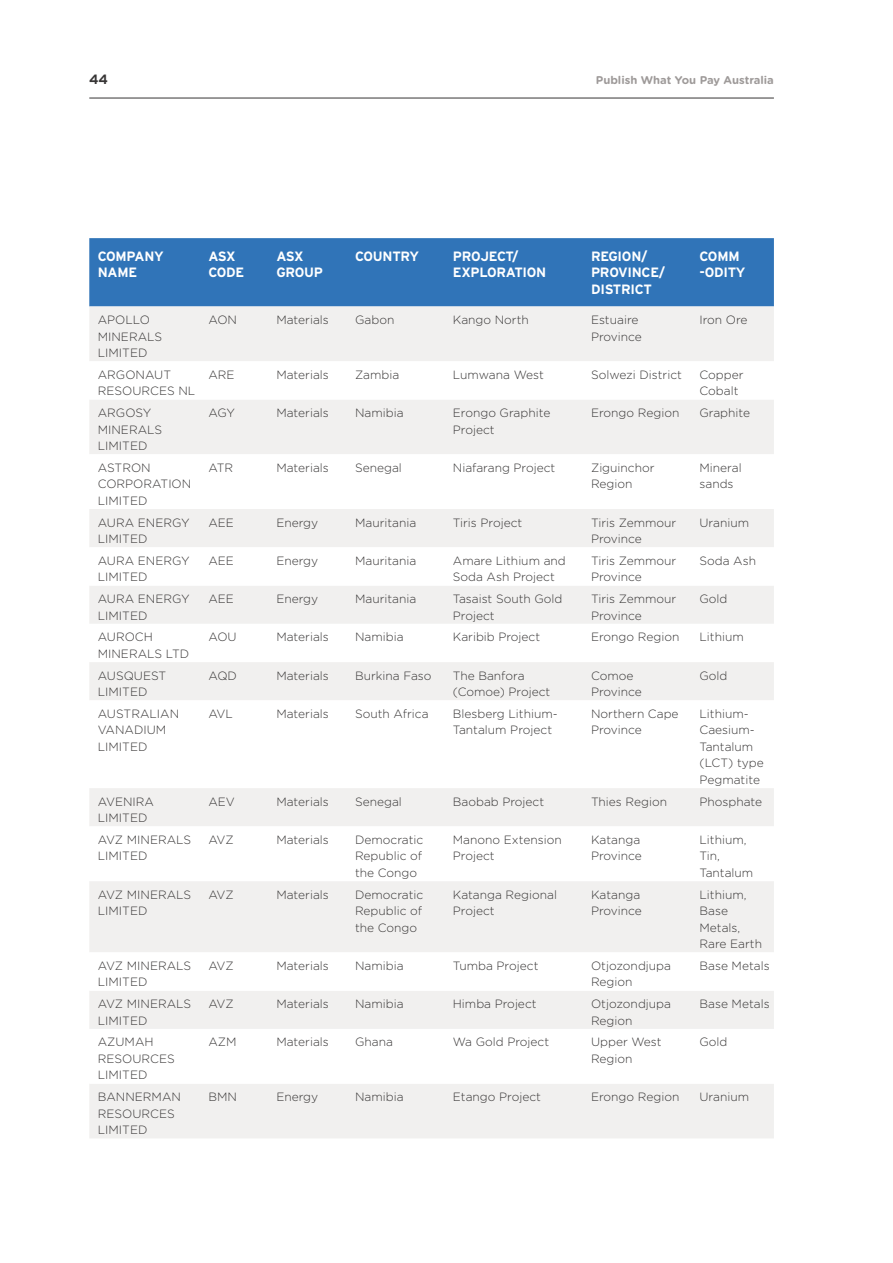
<style>
.page{position:relative;width:893px;height:1263px;background:#fff}
.page>*{position:absolute;margin:0;border:0;box-sizing:border-box;transform-origin:0 0}
.t1{font:700 13.5px/16.5px "Interstate";letter-spacing:-.02em;color:#fff}
.t2{font:700 13.5px "Interstate";color:#373535}
.t3{font:300 12px/16.5px "Gotham Rounded";color:#373535}
.t4{font:700 11.25px "Gotham Rounded";color:#9e9a99}
</style>
<div class="page">
<div style="left:89px;top:238px;width:685px;height:68px;background:#3074b8"></div>
<div style="left:89px;top:306px;width:685px;height:832px;background:#f1f0ef"></div>
<svg style="left:89px;top:361px;width:685px;height:723px"></svg>
<hr style="left:89px;top:98px;width:685px;height:1px;background:#373535">
<p class="t2" style="left:89px;top:71px;width:20px">44</p>
<p class="t4" style="left:596px;top:71px;width:180px">Publish What You Pay Australia</p>
<p class="t1" style="left:98px;top:248px;width:68px">COMPANY<br>NAME</p>
<p class="t1" style="left:208px;top:248px;width:37px">ASX<br>CODE</p>
<p class="t1" style="left:276px;top:248px;width:48px">ASX<br>GROUP</p>
<p class="t1" style="left:355px;top:248px;width:66px">COUNTRY</p>
<p class="t1" style="left:453px;top:248px;width:95px">PROJECT/<br>EXPLORATION</p>
<p class="t1" style="left:591px;top:248px;width:76px">REGION/<br>PROVINCE/<br>DISTRICT</p>
<p class="t1" style="left:699px;top:248px;width:48px">COMM -ODITY</p>
<p class="t3" style="left:98px;top:311px;width:66px">APOLLO<br>MINERALS<br>LIMITED</p>
<p class="t3" style="left:208px;top:311px;width:30px">AON</p>
<p class="t3" style="left:276px;top:311px;width:54px">Materials</p>
<p class="t3" style="left:355px;top:311px;width:41px">Gabon</p>
<p class="t3" style="left:453px;top:311px;width:78px">Kango North</p>
<p class="t3" style="left:591px;top:311px;width:52px">Estuaire<br>Province</p>
<p class="t3" style="left:699px;top:311px;width:50px">Iron Ore</p>
<p class="t3" style="left:98px;top:366px;width:99px">ARGONAUT<br>RESOURCES NL</p>
<p class="t3" style="left:208px;top:366px;width:28px">ARE</p>
<p class="t3" style="left:276px;top:366px;width:54px">Materials</p>
<p class="t3" style="left:355px;top:366px;width:46px">Zambia</p>
<p class="t3" style="left:453px;top:366px;width:92px">Lumwana West</p>
<p class="t3" style="left:591px;top:366px;width:92px">Solwezi District</p>
<p class="t3" style="left:699px;top:366px;width:46px">Copper<br>Cobalt</p>
<p class="t3" style="left:98px;top:404px;width:66px">ARGOSY<br>MINERALS<br>LIMITED</p>
<p class="t3" style="left:208px;top:404px;width:28px">AGY</p>
<p class="t3" style="left:276px;top:404px;width:54px">Materials</p>
<p class="t3" style="left:355px;top:404px;width:50px">Namibia</p>
<p class="t3" style="left:453px;top:404px;width:99px">Erongo Graphite<br>Project</p>
<p class="t3" style="left:591px;top:404px;width:90px">Erongo Region</p>
<p class="t3" style="left:699px;top:404px;width:52px">Graphite</p>
<p class="t3" style="left:98px;top:459px;width:95px">ASTRON<br>CORPORATION<br>LIMITED</p>
<p class="t3" style="left:208px;top:459px;width:26px">ATR</p>
<p class="t3" style="left:276px;top:459px;width:54px">Materials</p>
<p class="t3" style="left:355px;top:459px;width:48px">Senegal</p>
<p class="t3" style="left:453px;top:459px;width:104px">Niafarang Project</p>
<p class="t3" style="left:591px;top:459px;width:65px">Ziguinchor<br>Region</p>
<p class="t3" style="left:699px;top:459px;width:44px">Mineral sands</p>
<p class="t3" style="left:98px;top:513px;width:93px">AURA ENERGY<br>LIMITED</p>
<p class="t3" style="left:208px;top:513px;width:27px">AEE</p>
<p class="t3" style="left:276px;top:513px;width:43px">Energy</p>
<p class="t3" style="left:355px;top:513px;width:63px">Mauritania</p>
<p class="t3" style="left:453px;top:513px;width:71px">Tiris Project</p>
<p class="t3" style="left:591px;top:513px;width:87px">Tiris Zemmour<br>Province</p>
<p class="t3" style="left:699px;top:513px;width:51px">Uranium</p>
<p class="t3" style="left:98px;top:552px;width:93px">AURA ENERGY<br>LIMITED</p>
<p class="t3" style="left:208px;top:552px;width:27px">AEE</p>
<p class="t3" style="left:276px;top:552px;width:43px">Energy</p>
<p class="t3" style="left:355px;top:552px;width:63px">Mauritania</p>
<p class="t3" style="left:453px;top:552px;width:114px">Amare Lithium and<br>Soda Ash Project</p>
<p class="t3" style="left:591px;top:552px;width:87px">Tiris Zemmour<br>Province</p>
<p class="t3" style="left:699px;top:552px;width:58px">Soda Ash</p>
<p class="t3" style="left:98px;top:590px;width:93px">AURA ENERGY<br>LIMITED</p>
<p class="t3" style="left:208px;top:590px;width:27px">AEE</p>
<p class="t3" style="left:276px;top:590px;width:43px">Energy</p>
<p class="t3" style="left:355px;top:590px;width:63px">Mauritania</p>
<p class="t3" style="left:453px;top:590px;width:111px">Tasaist South Gold<br>Project</p>
<p class="t3" style="left:591px;top:590px;width:87px">Tiris Zemmour<br>Province</p>
<p class="t3" style="left:699px;top:590px;width:29px">Gold</p>
<p class="t3" style="left:98px;top:628px;width:93px">AUROCH<br>MINERALS LTD</p>
<p class="t3" style="left:208px;top:628px;width:30px">AOU</p>
<p class="t3" style="left:276px;top:628px;width:54px">Materials</p>
<p class="t3" style="left:355px;top:628px;width:50px">Namibia</p>
<p class="t3" style="left:453px;top:628px;width:89px">Karibib Project</p>
<p class="t3" style="left:591px;top:628px;width:90px">Erongo Region</p>
<p class="t3" style="left:699px;top:628px;width:46px">Lithium</p>
<p class="t3" style="left:98px;top:666px;width:70px">AUSQUEST<br>LIMITED</p>
<p class="t3" style="left:208px;top:666px;width:30px">AQD</p>
<p class="t3" style="left:276px;top:666px;width:54px">Materials</p>
<p class="t3" style="left:355px;top:666px;width:78px">Burkina Faso</p>
<p class="t3" style="left:453px;top:666px;width:99px">The Banfora (Comoe) Project</p>
<p class="t3" style="left:591px;top:666px;width:52px">Comoe<br>Province</p>
<p class="t3" style="left:699px;top:666px;width:29px">Gold</p>
<p class="t3" style="left:98px;top:705px;width:83px">AUSTRALIAN<br>VANADIUM<br>LIMITED</p>
<p class="t3" style="left:208px;top:705px;width:26px">AVL</p>
<p class="t3" style="left:276px;top:705px;width:54px">Materials</p>
<p class="t3" style="left:355px;top:705px;width:75px">South Africa</p>
<p class="t3" style="left:453px;top:705px;width:106px">Blesberg Lithium-<br>Tantalum Project</p>
<p class="t3" style="left:591px;top:705px;width:89px">Northern Cape<br>Province</p>
<p class="t3" style="left:699px;top:705px;width:66px">Lithium-<br>Caesium-<br>Tantalum (LCT) type<br>Pegmatite</p>
<p class="t3" style="left:98px;top:792px;width:58px">AVENIRA<br>LIMITED</p>
<p class="t3" style="left:208px;top:792px;width:28px">AEV</p>
<p class="t3" style="left:276px;top:792px;width:54px">Materials</p>
<p class="t3" style="left:355px;top:792px;width:48px">Senegal</p>
<p class="t3" style="left:453px;top:792px;width:93px">Baobab Project</p>
<p class="t3" style="left:591px;top:792px;width:77px">Thies Region</p>
<p class="t3" style="left:699px;top:792px;width:64px">Phosphate</p>
<p class="t3" style="left:98px;top:831px;width:95px">AVZ MINERALS<br>LIMITED</p>
<p class="t3" style="left:208px;top:831px;width:27px">AVZ</p>
<p class="t3" style="left:276px;top:831px;width:54px">Materials</p>
<p class="t3" style="left:355px;top:831px;width:70px;text-align:justify">Democratic Republic of the Congo</p>
<p class="t3" style="left:453px;top:831px;width:110px">Manono Extension<br>Project</p>
<p class="t3" style="left:591px;top:831px;width:52px">Katanga<br>Province</p>
<p class="t3" style="left:699px;top:831px;width:55px">Lithium,<br>Tin,<br>Tantalum</p>
<p class="t3" style="left:98px;top:886px;width:95px">AVZ MINERALS<br>LIMITED</p>
<p class="t3" style="left:208px;top:886px;width:27px">AVZ</p>
<p class="t3" style="left:276px;top:886px;width:54px">Materials</p>
<p class="t3" style="left:355px;top:886px;width:70px;text-align:justify">Democratic Republic of the Congo</p>
<p class="t3" style="left:453px;top:886px;width:106px">Katanga Regional<br>Project</p>
<p class="t3" style="left:591px;top:886px;width:52px">Katanga<br>Province</p>
<p class="t3" style="left:699px;top:886px;width:64px">Lithium,<br>Base<br>Metals,<br>Rare Earth</p>
<p class="t3" style="left:98px;top:957px;width:95px">AVZ MINERALS<br>LIMITED</p>
<p class="t3" style="left:208px;top:957px;width:27px">AVZ</p>
<p class="t3" style="left:276px;top:957px;width:54px">Materials</p>
<p class="t3" style="left:355px;top:957px;width:50px">Namibia</p>
<p class="t3" style="left:453px;top:957px;width:87px">Tumba Project</p>
<p class="t3" style="left:591px;top:957px;width:82px">Otjozondjupa<br>Region</p>
<p class="t3" style="left:699px;top:957px;width:72px">Base Metals</p>
<p class="t3" style="left:98px;top:995px;width:95px">AVZ MINERALS<br>LIMITED</p>
<p class="t3" style="left:208px;top:995px;width:27px">AVZ</p>
<p class="t3" style="left:276px;top:995px;width:54px">Materials</p>
<p class="t3" style="left:355px;top:995px;width:50px">Namibia</p>
<p class="t3" style="left:453px;top:995px;width:85px">Himba Project</p>
<p class="t3" style="left:591px;top:995px;width:82px">Otjozondjupa<br>Region</p>
<p class="t3" style="left:699px;top:995px;width:72px">Base Metals</p>
<p class="t3" style="left:98px;top:1033px;width:78px">AZUMAH<br>RESOURCES<br>LIMITED</p>
<p class="t3" style="left:208px;top:1033px;width:30px">AZM</p>
<p class="t3" style="left:276px;top:1033px;width:54px">Materials</p>
<p class="t3" style="left:355px;top:1033px;width:39px">Ghana</p>
<p class="t3" style="left:453px;top:1033px;width:98px">Wa Gold Project</p>
<p class="t3" style="left:591px;top:1033px;width:72px">Upper West<br>Region</p>
<p class="t3" style="left:699px;top:1033px;width:29px">Gold</p>
<p class="t3" style="left:98px;top:1088px;width:85px">BANNERMAN<br>RESOURCES<br>LIMITED</p>
<p class="t3" style="left:208px;top:1088px;width:30px">BMN</p>
<p class="t3" style="left:276px;top:1088px;width:43px">Energy</p>
<p class="t3" style="left:355px;top:1088px;width:50px">Namibia</p>
<p class="t3" style="left:453px;top:1088px;width:90px">Etango Project</p>
<p class="t3" style="left:591px;top:1088px;width:90px">Erongo Region</p>
<p class="t3" style="left:699px;top:1088px;width:51px">Uranium</p>
</div>
